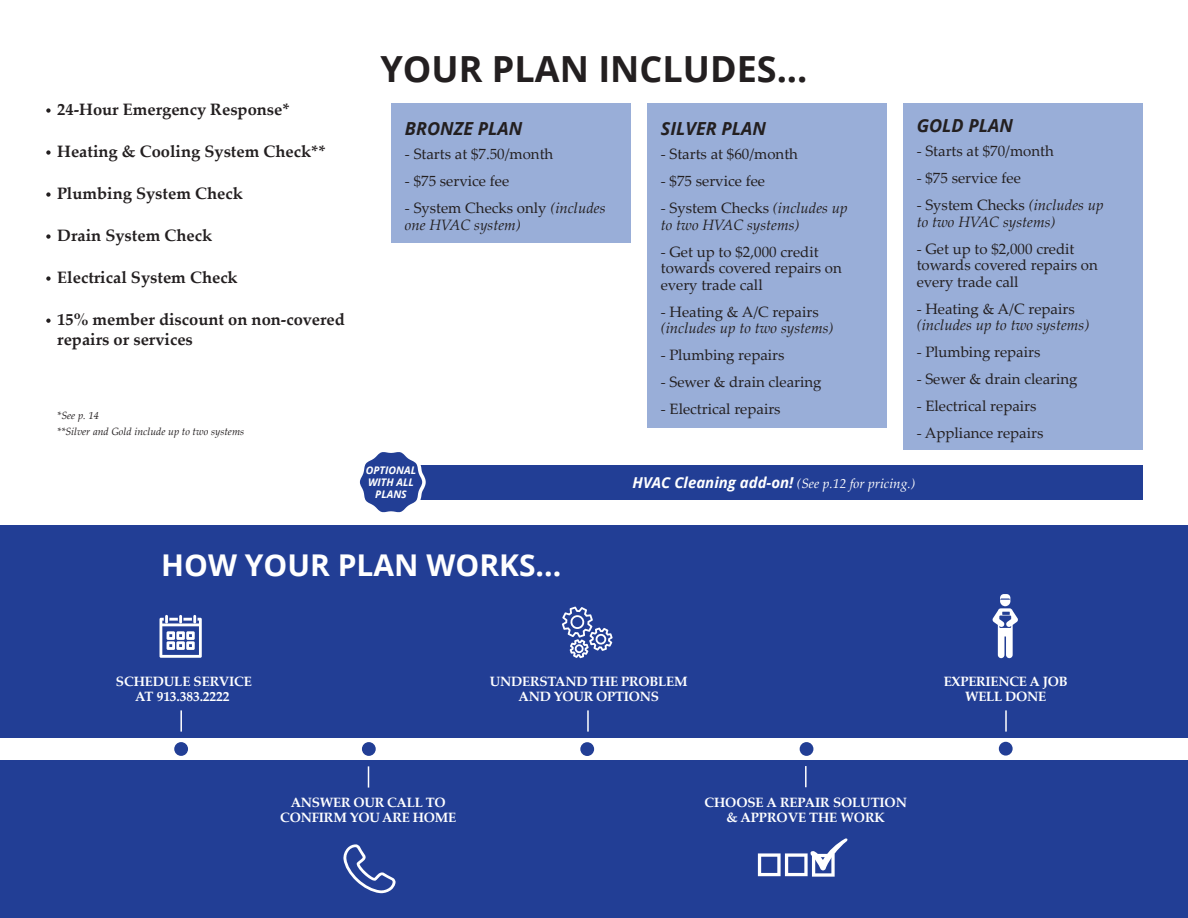
<style>
.page{position:relative;width:1188px;height:918px;background:#fff}
.page>*{position:absolute;margin:0;border:0;box-sizing:border-box;transform-origin:0 0}
.t1{font:700 36px "Open Sans";color:#231f20}
.t2{font:700 30px "Open Sans";color:#fff}
.t3{font:italic 700 18px "Open Sans";color:#231f20}
.t4{font:700 16.5px/19.5px "Palatino Linotype";color:#231f20}
.t5{font:15px/16.5px "Palatino Linotype";color:#231f20}
.t6{font:italic 15px/16.5px "Palatino Linotype";color:#231f20}
.t7{font:700 13.5px/15px "Palatino Linotype";letter-spacing:-.02em;color:#fff;text-align:center}
.t8{font:italic 13.5px "Palatino Linotype";color:#fff}
.t9{font:italic 10.5px "Palatino Linotype";color:#231f20}
.t10{font:italic 700 10.5px "Open Sans";color:#fff}
.s1{font-style:normal}
.s2{font-style:italic}
.s3{font-family:"Open Sans";font-weight:700;font-size:15px}
</style>
<div class="page">
<div style="left:0;top:526px;width:1188px;height:392px;background:#223e95"></div>
<svg style="left:46px;top:108px;width:5px;height:5px"></svg>
<svg style="left:46px;top:150px;width:5px;height:5px"></svg>
<svg style="left:46px;top:192px;width:5px;height:5px"></svg>
<svg style="left:46px;top:234px;width:5px;height:5px"></svg>
<svg style="left:46px;top:276px;width:5px;height:5px"></svg>
<svg style="left:46px;top:319px;width:5px;height:4px"></svg>
<div style="left:0;top:738px;width:1188px;height:22px;background:#fff"></div>
<hr style="left:180px;top:710px;width:2px;height:22px;background:#fff">
<div style="left:174px;top:742px;width:14px;height:14px;background:#223e95;border-radius:50%"></div>
<svg style="left:160px;top:615px;width:42px;height:43px"></svg>
<svg style="left:368px;top:766px;width:1px;height:22px"></svg>
<div style="left:362px;top:742px;width:14px;height:14px;background:#223e95;border-radius:50%"></div>
<svg style="left:343px;top:844px;width:53px;height:49px"></svg>
<hr style="left:587px;top:710px;width:2px;height:22px;background:#fff">
<div style="left:580px;top:742px;width:14px;height:14px;background:#223e95;border-radius:50%"></div>
<svg style="left:562px;top:607px;width:51px;height:51px"></svg>
<hr style="left:805px;top:766px;width:2px;height:21px;background:#fff">
<div style="left:800px;top:742px;width:13px;height:14px;background:#223e95;border-radius:50%"></div>
<svg style="left:758px;top:838px;width:90px;height:39px"></svg>
<hr style="left:1005px;top:710px;width:2px;height:22px;background:#fff">
<div style="left:999px;top:742px;width:14px;height:14px;background:#223e95;border-radius:50%"></div>
<svg style="left:992px;top:594px;width:26px;height:64px"></svg>
<div style="left:392px;top:103px;width:239px;height:140px;background:#99aed8"></div>
<div style="left:647px;top:103px;width:240px;height:325px;background:#99aed8"></div>
<div style="left:903px;top:103px;width:240px;height:347px;background:#99aed8"></div>
<div style="left:391px;top:465px;width:752px;height:34px;background:#223e95"></div>
<svg style="left:359px;top:452px;width:67px;height:61px"></svg>
<p class="t4" style="left:57px;top:99px;width:234px">24-Hour Emergency Response*</p>
<p class="t4" style="left:57px;top:141px;width:270px">Heating &amp; Cooling System Check**</p>
<p class="t4" style="left:57px;top:183px;width:187px">Plumbing System Check</p>
<p class="t4" style="left:57px;top:225px;width:156px">Drain System Check</p>
<p class="t4" style="left:57px;top:267px;width:182px">Electrical System Check</p>
<p class="t4" style="left:57px;top:309px;width:289px">15% member discount on non-covered repairs or services</p>
<p class="t9" style="left:57px;top:408px;width:43px">*See p. 14</p>
<p class="t9" style="left:57px;top:424px;width:188px">**Silver and Gold include up to two systems</p>
<p class="t1" style="left:381px;top:43px;width:428px">YOUR PLAN INCLUDES...</p>
<p class="t3" style="left:405px;top:116px;width:119px">BRONZE PLAN</p>
<p class="t5" style="left:405px;top:145px;width:150px">- Starts at $7.50/month</p>
<p class="t5" style="left:405px;top:172px;width:106px">- $75 service fee</p>
<p class="t6" style="left:405px;top:199px;width:202px"><span class="s1">- System Checks only</span> (includes one HVAC system)</p>
<p class="t3" style="left:661px;top:116px;width:107px">SILVER PLAN</p>
<p class="t5" style="left:661px;top:145px;width:139px">- Starts at $60/month</p>
<p class="t5" style="left:661px;top:172px;width:106px">- $75 service fee</p>
<p class="t5" style="left:661px;top:199px;width:188px">- System Checks <span class="s2">(includes up</span></p>
<p class="t6" style="left:661px;top:216px;width:140px">to two HVAC systems)</p>
<p class="t5" style="left:661px;top:243px;width:183px">- Get up to $2,000 credit towards covered repairs on every trade call</p>
<p class="t6" style="left:661px;top:303px;width:174px"><span class="s1">- Heating &amp; A/C repairs </span>(includes up to two systems)</p>
<p class="t5" style="left:661px;top:346px;width:125px">- Plumbing repairs</p>
<p class="t5" style="left:661px;top:373px;width:162px">- Sewer &amp; drain clearing</p>
<p class="t5" style="left:661px;top:400px;width:121px">- Electrical repairs</p>
<p class="t3" style="left:917px;top:113px;width:98px">GOLD PLAN</p>
<p class="t5" style="left:917px;top:142px;width:139px">- Starts at $70/month</p>
<p class="t5" style="left:917px;top:169px;width:106px">- $75 service fee</p>
<p class="t5" style="left:917px;top:196px;width:188px">- System Checks <span class="s2">(includes up</span></p>
<p class="t6" style="left:917px;top:213px;width:140px">to two HVAC systems)</p>
<p class="t5" style="left:917px;top:240px;width:183px">- Get up to $2,000 credit towards covered repairs on every trade call</p>
<p class="t6" style="left:917px;top:300px;width:174px"><span class="s1">- Heating &amp; A/C repairs </span>(includes up to two systems)</p>
<p class="t5" style="left:917px;top:343px;width:125px">- Plumbing repairs</p>
<p class="t5" style="left:917px;top:370px;width:162px">- Sewer &amp; drain clearing</p>
<p class="t5" style="left:917px;top:397px;width:121px">- Electrical repairs</p>
<p class="t5" style="left:917px;top:424px;width:128px">- Appliance repairs</p>
<p class="t10" style="left:366px;top:463px;width:52px">OPTIONAL</p>
<p class="t10" style="left:368px;top:475px;width:47px">WITH ALL</p>
<p class="t10" style="left:375px;top:487px;width:33px">PLANS</p>
<p class="t8" style="left:633px;top:474px;width:284px"><span class="s3">HVAC Cleaning add-on!</span> (See p.12 for pricing.)</p>
<p class="t2" style="left:161px;top:544px;width:401px">HOW YOUR PLAN WORKS...</p>
<p class="t7" style="left:116px;top:673px;width:138px">SCHEDULE SERVICE<br>AT 913.383.2222</p>
<p class="t7" style="left:490px;top:674px;width:199px">UNDERSTAND THE PROBLEM<br>AND YOUR OPTIONS</p>
<p class="t7" style="left:944px;top:674px;width:125px">EXPERIENCE A JOB</p>
<p class="t7" style="left:965px;top:689px;width:83px">WELL DONE</p>
<p class="t7" style="left:280px;top:795px;width:177px">ANSWER OUR CALL TO<br>CONFIRM YOU ARE HOME</p>
<p class="t7" style="left:705px;top:795px;width:204px">CHOOSE A REPAIR SOLUTION &amp; APPROVE THE WORK</p>
</div>
